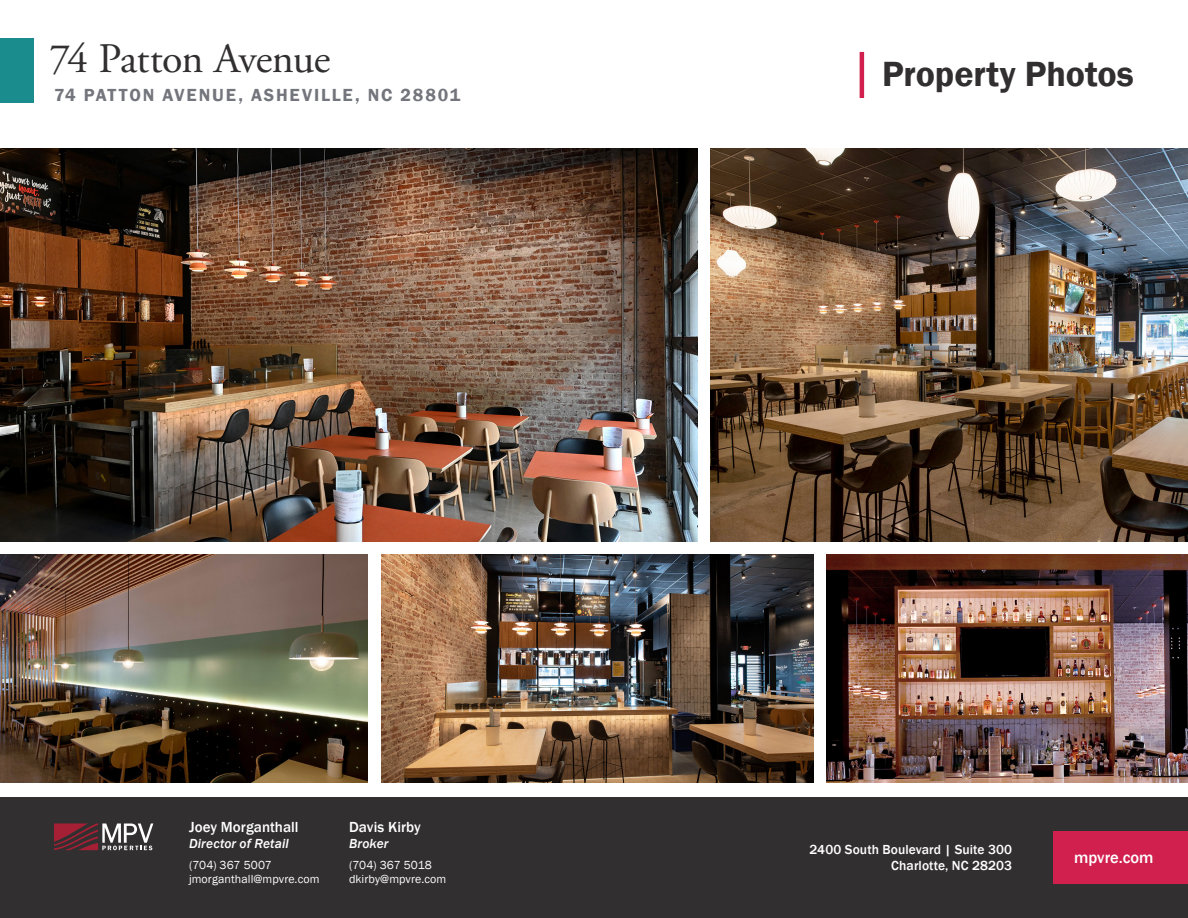
<style>
.page{position:relative;width:1188px;height:918px;background:#fff}
.page>*{position:absolute;margin:0;border:0;box-sizing:border-box;transform-origin:0 0}
.t1{font:42px "Adobe Garamond Pro";letter-spacing:-.015em;color:#312f30}
.H1_Red_Highlight{font:600 36px "Franklin Gothic";letter-spacing:-.005em;color:#312f30}
.t2{font:600 18px "Franklin Gothic";letter-spacing:.1em;color:#73757c}
.t3{font:500 16.5px "Franklin Gothic";color:#fff}
.t4{font:500 15px "Franklin Gothic";letter-spacing:.005em;color:#fff}
.t5{font:500 13.5px/16.2px "Franklin Gothic";letter-spacing:.01em;color:#fff;text-align:right}
.t6{font:italic 500 13.5px "Franklin Gothic";letter-spacing:.005em;color:#fff}
.t7{font:12px/14.4px "Franklin Gothic";letter-spacing:.005em;color:#fff}
</style>
<div class="page">
<img style="left:0;top:148px;width:697px;height:393px">
<img style="left:711px;top:148px;width:477px;height:393px">
<img style="left:0;top:555px;width:368px;height:228px">
<img style="left:381px;top:555px;width:432px;height:228px">
<img style="left:827px;top:555px;width:361px;height:228px">
<hr style="left:860px;top:52px;width:4px;height:46px;background:#d1204e">
<div style="left:0;top:796px;width:1188px;height:122px;background:#312f30"></div>
<div style="left:1053px;top:831px;width:135px;height:53px;background:#d1204e"></div>
<svg style="left:54px;top:824px;width:99px;height:26px"></svg>
<div style="left:0;top:38px;width:34px;height:65px;background:#1a8c8e"></div>
<h1 class="t1" style="left:49px;top:34px;width:283px">74 Patton Avenue</h1>
<h3 class="t2" style="left:54px;top:84px;width:408px">74 PATTON AVENUE, ASHEVILLE, NC 28801</h3>
<p class="t4" style="left:189px;top:817px;width:111px">Joey Morganthall</p>
<p class="t6" style="left:189px;top:835px;width:101px">Director of Retail</p>
<p class="t7" style="left:189px;top:858px;width:132px">(704) 367 5007 jmorganthall@mpvre.com</p>
<p class="t4" style="left:349px;top:817px;width:73px">Davis Kirby</p>
<p class="t6" style="left:349px;top:835px;width:41px">Broker</p>
<p class="t7" style="left:349px;top:858px;width:99px">(704) 367 5018 dkirby@mpvre.com</p>
<p class="H1_Red_Highlight" style="left:882px;top:52px;width:253px">Property Photos</p>
<p class="t5" style="left:809px;top:841px;width:204px">2400 South Boulevard | Suite 300<br>Charlotte, NC 28203</p>
<h3 class="t3" style="left:1074px;top:847px;width:81px">mpvre.com</h3>
</div>
